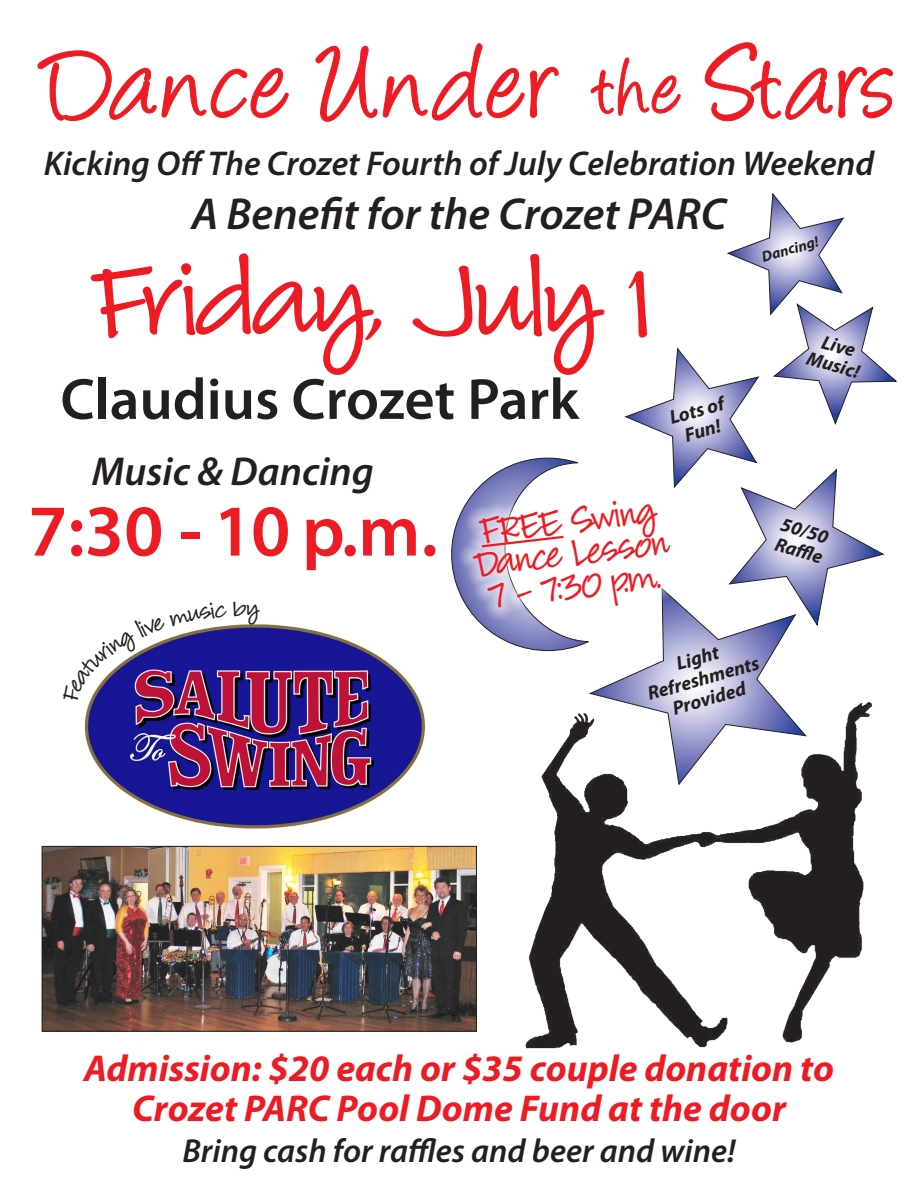
<style>
.page{position:relative;width:918px;height:1188px;background:#fff}
.page>*{position:absolute;margin:0;border:0;box-sizing:border-box;transform-origin:0 0}
.t1{font:123.45px "Louisiana";letter-spacing:-.05em;color:#ed1c24}
.Body_text{font:600 73.5px "Myriad Pro";color:#ed1c24}
.Body_text-2{font:600 58.5px "Myriad Pro";color:#231f20}
.Body_text-3{font:45px "Louisiana";color:#ed1c24;scale:.92 1}
.Body_text-4{font:italic 600 45px "Myriad Pro";color:#231f20}
.Body_text-5{font:italic 600 40.5px "Myriad Pro";color:#231f20}
.Body_text-6{font:italic 700 37.5px "Myriad Pro";color:#ed1c24}
.Body_text-7{font:italic 600 34.5px "Myriad Pro";color:#231f20}
.Body_text-8{font:italic 600 33.3px "Myriad Pro";color:#231f20}
.Body_text-9{font:italic 700 19.5px "Myriad Pro";color:#231f20}
.Body_text-10{font:italic 700 15px "Myriad Pro";color:#231f20}
</style>
<div class="page">
<img style="left:525px;top:785px;width:339px;height:264px">
<svg style="left:37px;top:42px;width:856px;height:80px"></svg>
<img style="left:44px;top:848px;width:431px;height:181px">
<div style="left:42px;top:846px;width:435px;height:185px;border:1px solid #231f20"></div>
<img style="left:84px;top:624px;width:342px;height:205px">
<svg style="left:451px;top:193px;width:445px;height:592px"></svg>
<svg style="left:84px;top:624px;width:143px;height:80px"></svg>
<svg style="left:234px;top:624px;width:26px;height:1px"></svg>
<p class="Body_text-7" style="left:44px;top:142px;width:832px">Kicking Off The Crozet Fourth of July Celebration Weekend</p>
<p class="Body_text-4" style="left:191px;top:186px;width:537px">A Benefit for the Crozet PARC</p>
<p class="t1" style="left:91px;top:241px;width:565px">Friday, July 1</p>
<p class="Body_text-2" style="left:60px;top:362px;width:520px">Claudius Crozet Park</p>
<p class="Body_text-9" style="left:666px;top:406px;width:57px;rotate:-16deg">Lots of</p>
<p class="Body_text-9" style="left:681px;top:423px;width:38px;rotate:-16deg">Fun!</p>
<p class="Body_text-5" style="left:92px;top:446px;width:283px">Music &amp; Dancing</p>
<p class="Body_text" style="left:28px;top:484px;width:411px">7:30 - 10 p.m.</p>
<p class="Body_text-3" style="left:477px;top:510px;width:195px;rotate:-7deg">FREE Swing</p>
<p class="Body_text-3" style="left:471px;top:544px;width:216px;rotate:-7deg">Dance Lesson</p>
<p class="Body_text-3" style="left:488px;top:575px;width:188px;rotate:-7deg">7 - 7:30 p.m.</p>
<p class="Body_text-10" style="left:759px;top:248px;width:60px;rotate:-16deg">Dancing!</p>
<p class="Body_text-9" style="left:826px;top:329px;width:36px;rotate:16deg">Live</p>
<p class="Body_text-9" style="left:811px;top:345px;width:55px;rotate:16deg">Music!</p>
<p class="Body_text-9" style="left:785px;top:512px;width:50px;rotate:16deg">50/50</p>
<p class="Body_text-9" style="left:779px;top:532px;width:50px;rotate:16deg">Raffl e</p>
<p class="Body_text-9" style="left:673px;top:652px;width:45px;rotate:-16deg">Light</p>
<p class="Body_text-9" style="left:645px;top:682px;width:117px;rotate:-16deg">Refreshments</p>
<p class="Body_text-9" style="left:669px;top:697px;width:77px;rotate:-16deg">Provided</p>
<p class="Body_text-6" style="left:84px;top:1044px;width:752px">Admission: $20 each or $35 couple donation to</p>
<p class="Body_text-6" style="left:132px;top:1084px;width:655px">Crozet PARC Pool Dome Fund at the door</p>
<p class="Body_text-8" style="left:182px;top:1130px;width:555px">Bring cash for raffles and beer and wine!</p>
</div>
